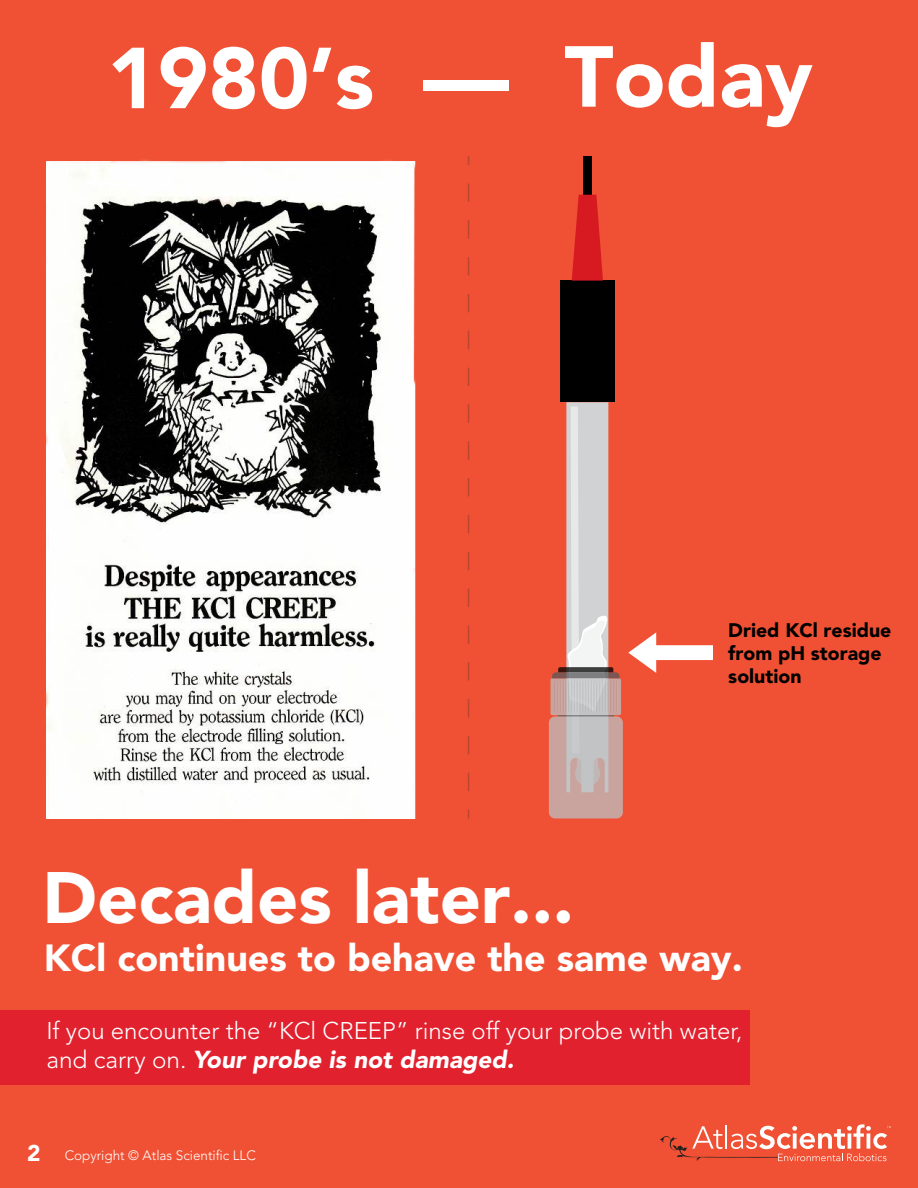
<style>
.page{position:relative;width:918px;height:1188px;background:#f05134}
.page>*{position:absolute;margin:0;border:0;box-sizing:border-box;transform-origin:0 0}
.t1{font:900 35.1px "Avenir";color:#fff}
.t2{font:italic 900 24.45px "Avenir";color:#fff}
.t3{font:300 24px "Avenir";color:#fff}
.t4{font:900 18.3px "Avenir";color:#fff}
.t5{font:300 13.5px "Avenir";color:#fff}
.t6{font:900 11.1px "Avenir";color:#fff}
.t7{font:900 9.45px "Avenir";color:#000}
.s1{font-weight:300;font-style:normal;font-size:24.3px}
</style>
<div class="page">
<div style="left:583px;top:156px;width:9px;height:47px;background:#000"></div>
<div style="left:560px;top:281px;width:55px;height:121px;background:#000"></div>
<svg style="left:572px;top:195px;width:31px;height:86px"></svg>
<img style="left:46px;top:159px;width:369px;height:660px">
<svg style="left:565px;top:46px;width:98px;height:62px"></svg>
<svg style="left:669px;top:42px;width:45px;height:66px"></svg>
<svg style="left:722px;top:64px;width:91px;height:63px"></svg>
<div style="left:424px;top:80px;width:85px;height:11px;background:#fff"></div>
<svg style="left:628px;top:632px;width:85px;height:41px"></svg>
<svg style="left:468px;top:183px;width:1px;height:608px"></svg>
<div style="left:0;top:1010px;width:750px;height:75px;background:#e1212e"></div>
<svg style="left:112px;top:48px;width:32px;height:60px"></svg>
<svg style="left:161px;top:47px;width:45px;height:61px"></svg>
<svg style="left:212px;top:47px;width:43px;height:62px"></svg>
<svg style="left:262px;top:47px;width:45px;height:62px"></svg>
<svg style="left:313px;top:48px;width:18px;height:24px"></svg>
<svg style="left:337px;top:66px;width:35px;height:43px"></svg>
<div style="left:550px;top:678px;width:71px;height:37px;background:#c9a39d;border-radius:2px"></div>
<div style="left:549px;top:716px;width:74px;height:103px;background:#c9a39d;border-radius:6px"></div>
<svg style="left:552px;top:402px;width:68px;height:390px"></svg>
<svg style="left:660px;top:1124px;width:231px;height:37px"></svg>
<p class="t7" style="left:728px;top:628px;width:165px">Dried KCl residue</p>
<p class="t7" style="left:728px;top:651px;width:155px">from pH storage</p>
<p class="t7" style="left:728px;top:675px;width:75px">solution</p>
<h1 class="t1" style="left:42px;top:890px;width:533px">Decades later...</h1>
<p class="t4" style="left:44px;top:954px;width:701px">KCl continues to behave the same way.</p>
<p class="t3" style="left:46px;top:1021px;width:698px">If you encounter the “KCl CREEP” rinse off your probe with water,</p>
<p class="t2" style="left:46px;top:1050px;width:473px"><span class="s1">and carry on.</span> Your probe is not damaged.</p>
<p class="t6" style="left:27px;top:1151px;width:15px">2</p>
<p class="t5" style="left:65px;top:1150px;width:193px">Copyright © Atlas Scientific LLC</p>
</div>
